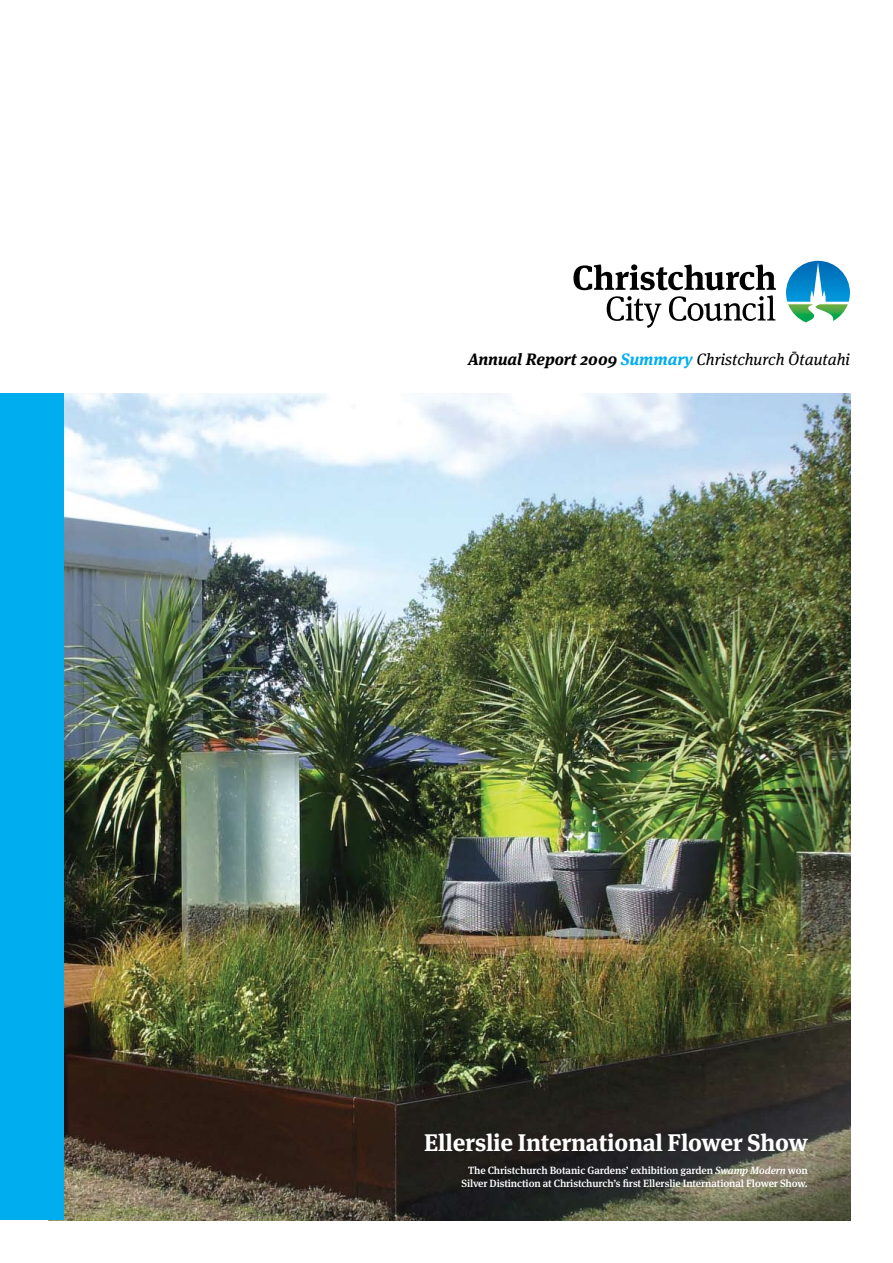
<style>
.page{position:relative;width:893px;height:1263px;background:#fff}
.page>*{position:absolute;margin:0;border:0;box-sizing:border-box;transform-origin:0 0}
.t1{font:700 24px "Meta Serif Pro";letter-spacing:-.01em;color:#fff}
.t2{font:italic 16.5px "Meta Serif Pro";color:#000}
.t3{font:500 10.5px/13.5px "Meta Serif Pro";letter-spacing:-.01em;color:#fff;text-align:right}
.s1{font-weight:700}
.s2{font-weight:700;color:#00aeef}
.s3{font-style:italic}
</style>
<div class="page">
<img style="left:64px;top:394px;width:786px;height:826px">
<div style="left:0;top:393px;width:64px;height:827px;background:#00aeef"></div>
<svg style="left:786px;top:261px;width:64px;height:61px"></svg>
<svg style="left:573px;top:264px;width:203px;height:64px"></svg>
<h2 class="t2" style="left:468px;top:347px;width:383px"><span class="s1">Annual Report 2009</span> <span class="s2">Summary</span> Christchurch Otautahi</h2>
<h1 class="t1" style="left:424px;top:1124px;width:385px">Ellerslie International Flower Show</h1>
<p class="t3" style="left:461px;top:1163px;width:348px">The Christchurch Botanic Gardens’ exhibition garden <span class="s3">Swamp Modern</span> won<br>Silver Distinction at Christchurch’s first Ellerslie International Flower Show.</p>
</div>
